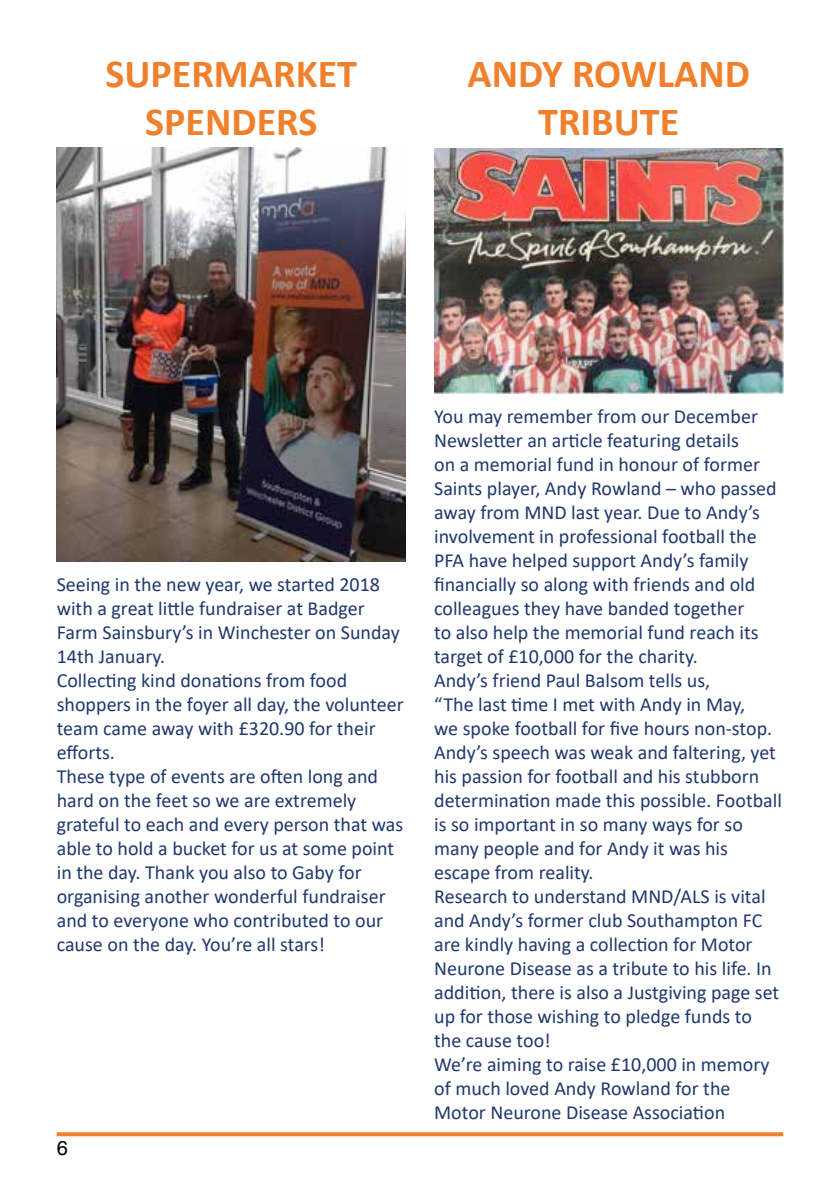
<style>
.page{position:relative;width:840px;height:1191px;background:#fff}
.page>*{position:absolute;margin:0;border:0;box-sizing:border-box;transform-origin:0 0}
.t1{font:700 40px/48px "Calibri";color:#f0802b;text-align:center}
.t2{font:20px/24px "Calibri";color:#20386d}
.t3{font:20px "Helvetica";color:#000}
</style>
<div class="page">
<svg style="left:57px;top:1132px;width:725px;height:4px;background:#f18839"></svg>
<img style="left:57px;top:147px;width:348px;height:414px">
<img style="left:434px;top:149px;width:348px;height:244px">
<h1 class="t1" style="left:105px;top:49px;width:253px">SUPERMARKET<br>SPENDERS</h1>
<h1 class="t1" style="left:467px;top:49px;width:284px">ANDY ROWLAND<br>TRIBUTE</h1>
<p class="t2" style="left:57px;top:572px;width:348px">Seeing in the new year, we started 2018 with a great little fundraiser at Badger Farm Sainsbury’s in Winchester on Sunday 14th January.<br>Collecting kind donations from food shoppers in the foyer all day, the volunteer team came away with £320.90 for their efforts.<br>These type of events are often long and hard on the feet so we are extremely grateful to each and every person that was able to hold a bucket for us at some point in the day. Thank you also to Gaby for organising another wonderful fundraiser and to everyone who contributed to our cause on the day. You’re all stars!</p>
<p class="t3" style="left:57px;top:1135px;width:13px">6</p>
<p class="t2" style="left:434px;top:404px;width:349px">You may remember from our December Newsletter an article featuring details<br>on a memorial fund in honour of former Saints player, Andy Rowland – who passed away from MND last year. Due to Andy’s involvement in professional football the PFA have helped support Andy’s family financially so along with friends and old colleagues they have banded together<br>to also help the memorial fund reach its target of £10,000 for the charity.<br>Andy’s friend Paul Balsom tells us,<br>“The last time I met with Andy in May,<br>we spoke football for five hours non-stop.<br>Andy’s speech was weak and faltering, yet his passion for football and his stubborn determination made this possible. Football is so important in so many ways for so many people and for Andy it was his escape from reality.<br>Research to understand MND/ALS is vital and Andy’s former club Southampton FC are kindly having a collection for Motor Neurone Disease as a tribute to his life. In addition, there is also a Justgiving page set up for those wishing to pledge funds to the cause too!<br>We’re aiming to raise £10,000 in memory of much loved Andy Rowland for the Motor Neurone Disease Association</p>
</div>
